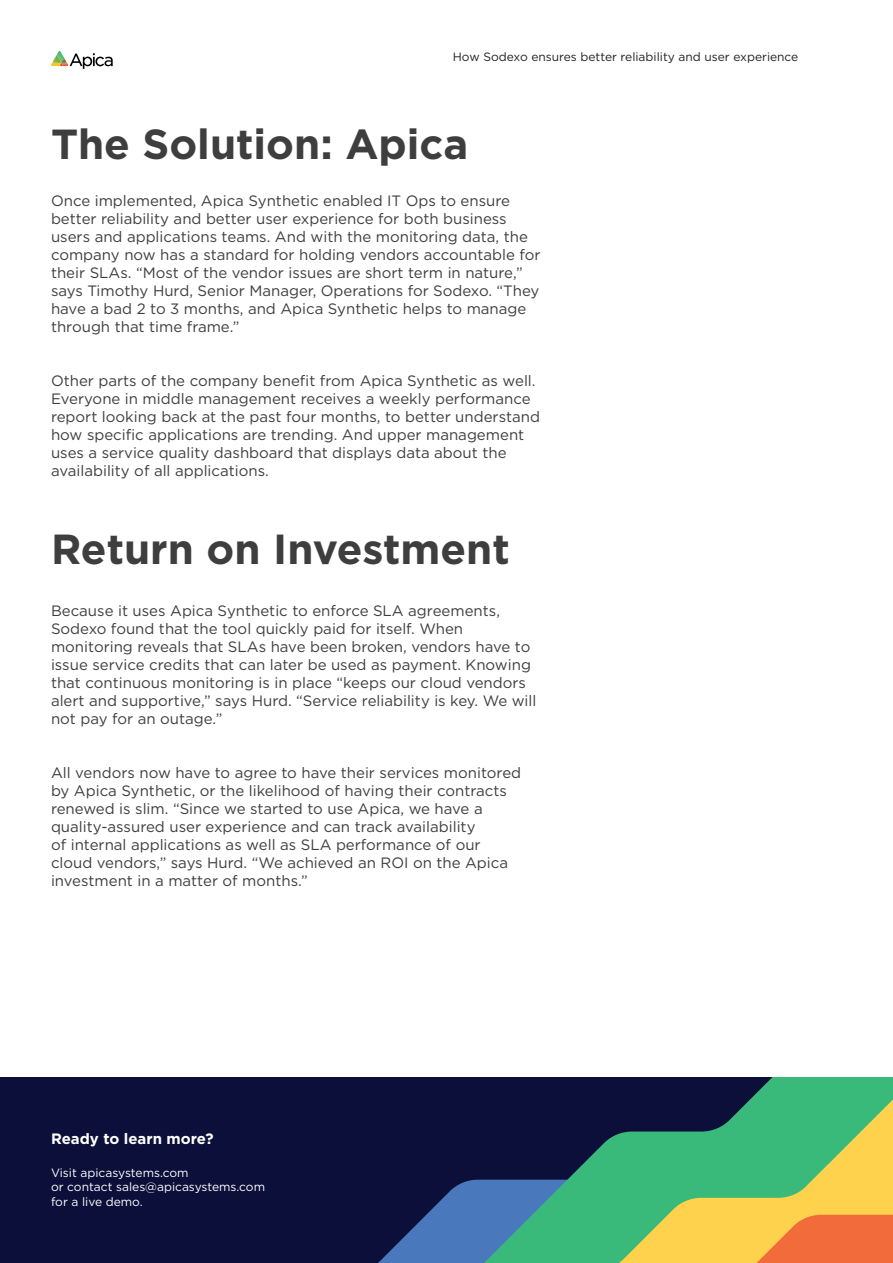
<style>
.page{position:relative;width:893px;height:1263px;background:#fff}
.page>*{position:absolute;margin:0;border:0;box-sizing:border-box;transform-origin:0 0}
.Headline_3{font:700 42px "Gotham";color:#3e3e3f}
.Body_Copy{font:15px/18px "Gotham";color:#3e3e3f}
.Body_Copy-2{font:700 15px "Gotham";color:#fff}
.Footnotes{font:12px "Gotham";color:#fff}
.Footnotes-2{font:12px "Gotham";color:#231f20}
</style>
<div class="page">
<div style="left:0;top:1077px;width:893px;height:186px;background:#0c0f39"></div>
<svg style="left:495px;top:1077px;width:398px;height:103px"></svg>
<svg style="left:378px;top:1180px;width:515px;height:83px"></svg>
<svg style="left:51px;top:51px;width:62px;height:18px"></svg>
<p class="Footnotes-2" style="left:453px;top:49px;width:347px">How Sodexo ensures better reliability and user experience</p>
<p class="Headline_3" style="left:51px;top:116px;width:419px">The Solution: Apica</p>
<p class="Body_Copy" style="left:51px;top:191px;width:491px">Once implemented, Apica Synthetic enabled IT Ops to ensure better reliability and better user experience for both business users and applications teams. And with the monitoring data, the company now has a standard for holding vendors accountable for their SLAs. “Most of the vendor issues are short term in nature,” says Timothy Hurd, Senior Manager, Operations for Sodexo. “They have a bad 2 to 3 months, and Apica Synthetic helps to manage through that time frame.”</p>
<p class="Body_Copy" style="left:51px;top:371px;width:490px">Other parts of the company benefit from Apica Synthetic as well.<br>Everyone in middle management receives a weekly performance report looking back at the past four months, to better understand how specific applications are trending. And upper management uses a service quality dashboard that displays data about the availability of all applications.</p>
<p class="Headline_3" style="left:51px;top:521px;width:460px">Return on Investment</p>
<p class="Body_Copy" style="left:51px;top:601px;width:487px">Because it uses Apica Synthetic to enforce SLA agreements, Sodexo found that the tool quickly paid for itself. When monitoring reveals that SLAs have been broken, vendors have to issue service credits that can later be used as payment. Knowing that continuous monitoring is in place “keeps our cloud vendors alert and supportive,” says Hurd. “Service reliability is key. We will not pay for an outage.”</p>
<p class="Body_Copy" style="left:51px;top:763px;width:472px">All vendors now have to agree to have their services monitored by Apica Synthetic, or the likelihood of having their contracts renewed is slim. “Since we started to use Apica, we have a quality-assured user experience and can track availability<br>of internal applications as well as SLA performance of our cloud vendors,” says Hurd. “We achieved an ROI on the Apica investment in a matter of months.”</p>
<p class="Body_Copy-2" style="left:51px;top:1128px;width:164px">Ready to learn more?</p>
<p class="Footnotes" style="left:51px;top:1165px;width:139px">Visit apicasystems.com</p>
<p class="Footnotes" style="left:51px;top:1179px;width:216px">or contact sales@apicasystems.com</p>
<p class="Footnotes" style="left:51px;top:1194px;width:93px">for a live demo.</p>
</div>
